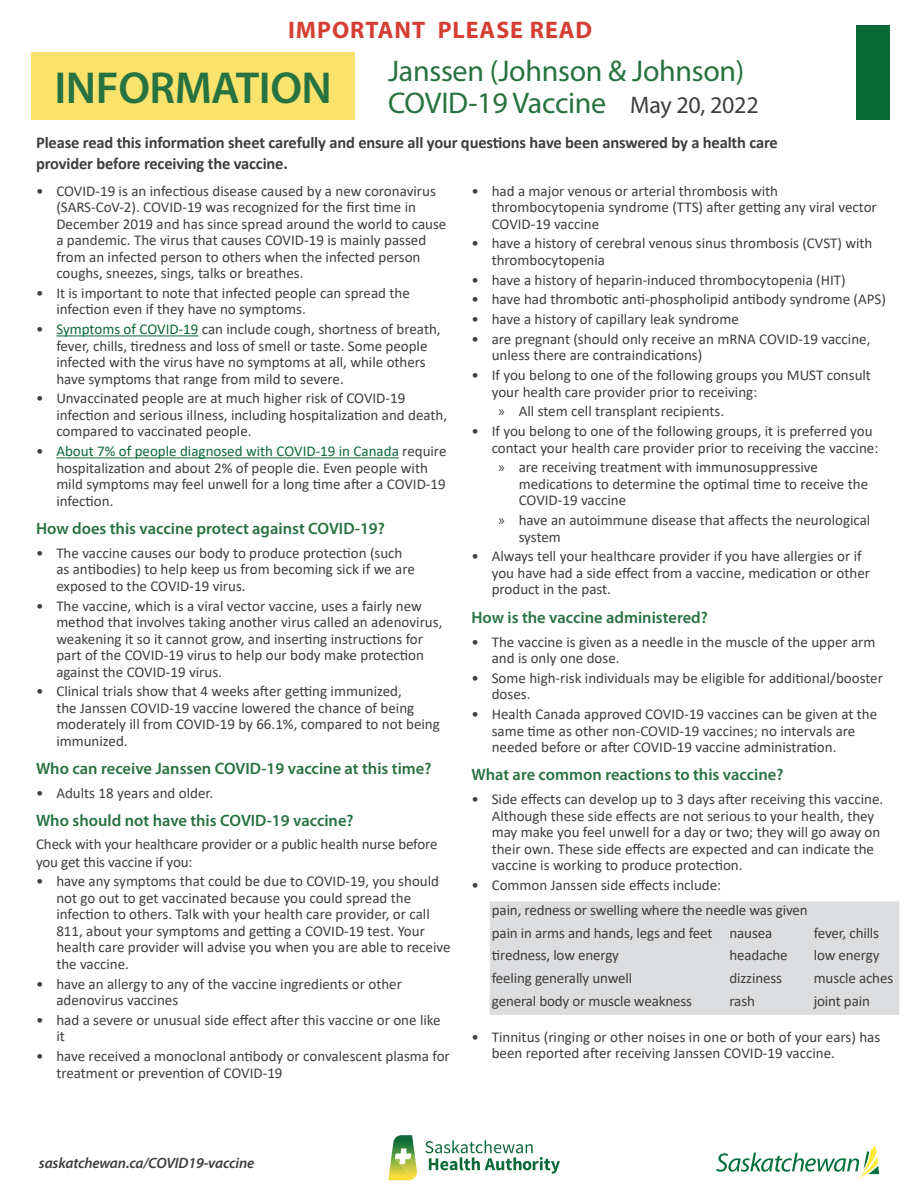
<style>
.page{position:relative;width:918px;height:1188px;background:#fff}
.page>*{position:absolute;margin:0;border:0;box-sizing:border-box;transform-origin:0 0}
.t1{font:600 45px "Myriad Pro";letter-spacing:-.01em;color:#277241}
.t2{font:30px/31.5px "Myriad Pro";letter-spacing:-.01em;color:#277241}
.t3{font:700 24px "Myriad Pro";letter-spacing:.04em;color:#d53f33}
.t4{font:600 16.5px "Myriad Pro";color:#277241}
.t5{font:700 16.5px/21px "Calibri";letter-spacing:-.01em;color:#3e3e3f}
.t6{font:15px/16.5px "Calibri";color:#3e3e3f}
.t7{font:italic 600 15px "Myriad Pro";letter-spacing:-.01em;color:#3e3e3f}
.s1{font-size:24px;color:#3e3e3f}
.s2{color:#0c6938}
.s3{font-family:"Myriad Pro"}
</style>
<div class="page">
<svg style="left:716px;top:1145px;width:163px;height:34px"></svg>
<svg style="left:425px;top:1140px;width:135px;height:34px"></svg>
<svg style="left:388px;top:1135px;width:29px;height:45px"></svg>
<div style="left:856px;top:25px;width:34px;height:94px;background:#0c6938"></div>
<div style="left:31px;top:52px;width:324px;height:67px;background:#fae36c"></div>
<hr style="left:56px;top:335px;width:142px;height:1px;background:#0c6938">
<hr style="left:56px;top:457px;width:343px;height:1px;background:#0c6938">
<div style="left:490px;top:902px;width:409px;height:113px;background:#dcdddf"></div>
<h3 class="t3" style="left:288px;top:14px;width:306px">IMPORTANT PLEASE READ</h3>
<h1 class="t1" style="left:55px;top:59px;width:279px">INFORMATION</h1>
<h2 class="t2" style="left:388px;top:55px;width:372px">Janssen (Johnson &amp; Johnson)<br>COVID-19 Vaccine <span class="s1">May 20, 2022</span></h2>
<p class="t5" style="left:36px;top:132px;width:743px">Please read this information sheet carefully and ensure all your questions have been answered by a health care provider before receiving the vaccine.</p>
<p class="t6" style="left:56px;top:182px;width:392px;text-indent:-20px">• COVID-19 is an infectious disease caused by a new coronavirus (SARS-CoV-2). COVID-19 was recognized for the first time in December 2019 and has since spread around the world to cause a pandemic. The virus that causes COVID-19 is mainly passed from an infected person to others when the infected person coughs, sneezes, sings, talks or breathes.</p>
<p class="t6" style="left:56px;top:284px;width:355px;text-indent:-20px">• It is important to note that infected people can spread the infection even if they have no symptoms.</p>
<p class="t6" style="left:56px;top:321px;width:386px;text-indent:-20px">• <span class="s2">Symptoms of COVID-19</span> can include cough, shortness of breath, fever, chills, tiredness and loss of smell or taste. Some people infected with the virus have no symptoms at all, while others have symptoms that range from mild to severe.</p>
<p class="t6" style="left:56px;top:390px;width:392px;text-indent:-20px">• Unvaccinated people are at much higher risk of COVID-19 infection and serious illness, including hospitalization and death, compared to vaccinated people.</p>
<p class="t6" style="left:56px;top:443px;width:392px;text-indent:-20px">• <span class="s2">About 7% of people diagnosed with COVID-19 in Canada</span> require hospitalization and about 2% of people die. Even people with mild symptoms may feel unwell for a long time after a COVID-19 infection.</p>
<p class="t4" style="left:36px;top:518px;width:350px">How does this vaccine protect against COVID-19?</p>
<p class="t6" style="left:56px;top:544px;width:360px;text-indent:-20px">• The vaccine causes our body to produce protection (such as antibodies) to help keep us from becoming sick if we are exposed to the COVID-19 virus.</p>
<p class="t6" style="left:56px;top:597px;width:388px;text-indent:-20px">• The vaccine, which is a viral vector vaccine, uses a fairly new method that involves taking another virus called an adenovirus, weakening it so it cannot grow, and inserting instructions for part of the COVID-19 virus to help our body make protection against the COVID-19 virus.</p>
<p class="t6" style="left:56px;top:683px;width:385px;text-indent:-20px">• Clinical trials show that 4 weeks after getting immunized,<br>the Janssen COVID-19 vaccine lowered the chance of being moderately ill from COVID-19 by 66.1%, compared to not being immunized.</p>
<p class="t4" style="left:36px;top:758px;width:397px">Who can receive Janssen COVID-19 vaccine at this time?</p>
<p class="t6" style="left:36px;top:784px;width:179px">• Adults 18 years and older.</p>
<p class="t4" style="left:36px;top:810px;width:319px">Who should not have this COVID-19 vaccine?</p>
<p class="t6" style="left:36px;top:834px;width:403px;line-height:18px">Check with your healthcare provider or a public health nurse before you get this vaccine if you:</p>
<p class="t6" style="left:56px;top:873px;width:396px;text-indent:-20px">• have any symptoms that could be due to COVID-19, you should not go out to get vaccinated because you could spread the infection to others. Talk with your health care provider, or call 811, about your symptoms and getting a COVID-19 test. Your health care provider will advise you when you are able to receive the vaccine.</p>
<p class="t6" style="left:56px;top:975px;width:347px;text-indent:-20px">• have an allergy to any of the vaccine ingredients or other adenovirus vaccines</p>
<p class="t6" style="left:56px;top:1011px;width:386px;text-indent:-20px">• had a severe or unusual side effect after this vaccine or one like it</p>
<p class="t6" style="left:56px;top:1047px;width:395px;text-indent:-20px">• have received a monoclonal antibody or convalescent plasma for treatment or prevention of COVID-19</p>
<p class="t6" style="left:492px;top:182px;width:387px;text-indent:-20px">• had a major venous or arterial thrombosis with thrombocytopenia syndrome (TTS) after getting any viral vector<br>COVID-19 vaccine</p>
<p class="t6" style="left:492px;top:235px;width:382px;text-indent:-20px">• have a history of cerebral venous sinus thrombosis (CVST) with thrombocytopenia</p>
<p class="t6" style="left:471px;top:271px;width:376px">• have a history of heparin-induced thrombocytopenia (HIT)</p>
<p class="t6" style="left:471px;top:291px;width:416px">• have had thrombotic anti-phospholipid antibody syndrome (APS)</p>
<p class="t6" style="left:471px;top:311px;width:269px">• have a history of capillary leak syndrome</p>
<p class="t6" style="left:492px;top:330px;width:380px;text-indent:-20px">• are pregnant (should only receive an mRNA COVID-19 vaccine, unless there are contraindications)</p>
<p class="t6" style="left:492px;top:367px;width:381px;text-indent:-20px">• If you belong to one of the following groups you MUST consult your health care provider prior to receiving:</p>
<p class="t6" style="left:498px;top:403px;width:227px"><span class="s3">»</span> All stem cell transplant recipients.</p>
<p class="t6" style="left:492px;top:423px;width:388px;text-indent:-20px">• If you belong to one of the following groups, it is preferred you contact your health care provider prior to receiving the vaccine:</p>
<p class="t6" style="left:519px;top:459px;width:351px;text-indent:-20px"><span class="s3">»</span> are receiving treatment with immunosuppressive medications to determine the optimal time to receive the<br>COVID-19 vaccine</p>
<p class="t6" style="left:519px;top:512px;width:353px;text-indent:-20px"><span class="s3">»</span> have an autoimmune disease that affects the neurological system</p>
<p class="t6" style="left:492px;top:548px;width:380px;text-indent:-20px">• Always tell your healthcare provider if you have allergies or if you have had a side effect from a vaccine, medication or other product in the past.</p>
<p class="t4" style="left:471px;top:606px;width:238px">How is the vaccine administered?</p>
<p class="t6" style="left:492px;top:633px;width:385px;text-indent:-20px">• The vaccine is given as a needle in the muscle of the upper arm and is only one dose.</p>
<p class="t6" style="left:492px;top:669px;width:393px;text-indent:-20px">• Some high-risk individuals may be eligible for additional/booster doses.</p>
<p class="t6" style="left:492px;top:705px;width:387px;text-indent:-20px">• Health Canada approved COVID-19 vaccines can be given at the same time as other non-COVID-19 vaccines; no intervals are needed before or after COVID-19 vaccine administration.</p>
<p class="t4" style="left:471px;top:764px;width:313px">What are common reactions to this vaccine?</p>
<p class="t6" style="left:492px;top:791px;width:393px;text-indent:-20px">• Side effects can develop up to 3 days after receiving this vaccine.<br>Although these side effects are not serious to your health, they may make you feel unwell for a day or two; they will go away on their own. These side effects are expected and can indicate the vaccine is working to produce protection.</p>
<p class="t6" style="left:471px;top:876px;width:251px">• Common Janssen side effects include:</p>
<p class="t6" style="left:492px;top:898px;width:317px;line-height:22.6px">pain, redness or swelling where the needle was given pain in arms and hands, legs and feet nausea</p>
<p class="t6" style="left:814px;top:924px;width:67px">fever, chills</p>
<p class="t6" style="left:492px;top:947px;width:129px">tiredness, low energy</p>
<p class="t6" style="left:730px;top:947px;width:60px">headache</p>
<p class="t6" style="left:814px;top:947px;width:67px">low energy</p>
<p class="t6" style="left:492px;top:969px;width:142px">feeling generally unwell</p>
<p class="t6" style="left:730px;top:969px;width:54px">dizziness</p>
<p class="t6" style="left:814px;top:969px;width:81px">muscle aches</p>
<p class="t6" style="left:492px;top:992px;width:202px">general body or muscle weakness</p>
<p class="t6" style="left:730px;top:992px;width:27px">rash</p>
<p class="t6" style="left:814px;top:992px;width:58px">joint pain</p>
<p class="t6" style="left:492px;top:1028px;width:390px;text-indent:-20px">• Tinnitus (ringing or other noises in one or both of your ears) has been reported after receiving Janssen COVID-19 vaccine.</p>
<p class="t7" style="left:39px;top:1154px;width:217px">saskatchewan.ca/COVID19-vaccine</p>
</div>
